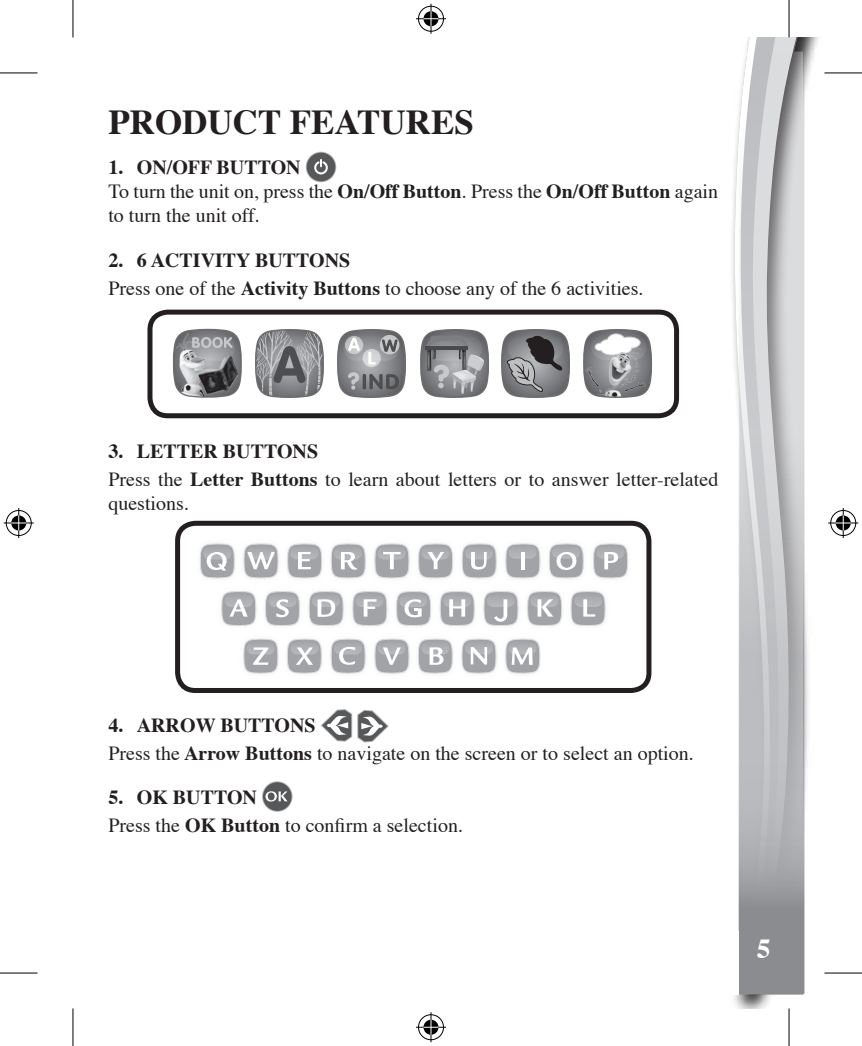
<style>
.page{position:relative;width:862px;height:1046px;background:#fff}
.page>*{position:absolute;margin:0;border:0;box-sizing:border-box;transform-origin:0 0}
.Headline{font:700 35px "Times";color:#231f20}
.t1{font:700 27.5px "Helvetica";color:#fff}
.point{font:20px/24px "Times";color:#231f20}
.point-2{font:700 20px "Times";color:#231f20}
.s1{font-weight:700}
.s2{font-family:"Times"}
</style>
<div class="page">
<svg style="left:788px;top:38px;width:23px;height:956px"></svg>
<svg style="left:734px;top:38px;width:38px;height:362px"></svg>
<svg style="left:738px;top:52px;width:65px;height:942px;background:#c0c0c3"></svg>
<svg style="left:306px;top:152px;width:30px;height:30px"></svg>
<div style="left:307px;top:153px;width:28px;height:28px;background:#57585a;border-radius:50%"></div>
<svg style="left:314px;top:159px;width:14px;height:15px"></svg>
<svg style="left:172px;top:328px;width:70px;height:70px"></svg>
<svg style="left:337px;top:329px;width:69px;height:69px;background:#949597"></svg>
<svg style="left:255px;top:329px;width:69px;height:69px;background:#909193"></svg>
<svg style="left:583px;top:329px;width:70px;height:69px"></svg>
<svg style="left:501px;top:329px;width:69px;height:69px;background:#7f8082"></svg>
<svg style="left:420px;top:329px;width:69px;height:69px;background:#919295"></svg>
<img style="left:195px;top:355px;width:47px;height:43px">
<div style="left:147px;top:310px;width:532px;height:108px;border:5px solid #231f20;border-radius:18px"></div>
<svg style="left:505px;top:543px;width:36px;height:36px"></svg>
<div style="left:508px;top:546px;width:28px;height:13px;background:#adafb2;border-radius:6px"></div>
<svg style="left:243px;top:543px;width:36px;height:36px"></svg>
<svg style="left:287px;top:543px;width:36px;height:36px"></svg>
<svg style="left:330px;top:543px;width:36px;height:36px"></svg>
<svg style="left:374px;top:543px;width:36px;height:36px"></svg>
<svg style="left:418px;top:543px;width:35px;height:36px"></svg>
<svg style="left:461px;top:543px;width:36px;height:36px"></svg>
<hr style="left:521px;top:552px;width:3px;height:17px;background:#fff">
<svg style="left:548px;top:543px;width:36px;height:36px"></svg>
<svg style="left:593px;top:543px;width:35px;height:36px"></svg>
<svg style="left:199px;top:543px;width:36px;height:36px"></svg>
<svg style="left:330px;top:638px;width:36px;height:36px"></svg>
<svg style="left:374px;top:638px;width:36px;height:36px"></svg>
<svg style="left:505px;top:638px;width:36px;height:36px"></svg>
<svg style="left:243px;top:638px;width:36px;height:36px"></svg>
<svg style="left:286px;top:638px;width:36px;height:36px"></svg>
<svg style="left:461px;top:638px;width:36px;height:36px"></svg>
<svg style="left:417px;top:638px;width:36px;height:36px"></svg>
<svg style="left:308px;top:591px;width:36px;height:35px"></svg>
<svg style="left:352px;top:591px;width:36px;height:35px"></svg>
<svg style="left:265px;top:591px;width:35px;height:35px"></svg>
<svg style="left:483px;top:591px;width:36px;height:35px"></svg>
<svg style="left:439px;top:591px;width:36px;height:35px"></svg>
<svg style="left:570px;top:591px;width:36px;height:35px"></svg>
<svg style="left:396px;top:591px;width:35px;height:35px"></svg>
<svg style="left:527px;top:591px;width:35px;height:35px"></svg>
<svg style="left:221px;top:591px;width:36px;height:35px"></svg>
<div style="left:175px;top:521px;width:476px;height:172px;border:5px solid #231f20;border-radius:18px"></div>
<svg style="left:321px;top:709px;width:68px;height:33px"></svg>
<svg style="left:262px;top:781px;width:30px;height:31px"></svg>
<div style="left:263px;top:782px;width:28px;height:29px;background:#57585a;border-radius:50%"></div>
<svg style="left:265px;top:791px;width:22px;height:10px"></svg>
<hr style="left:0;top:73px;width:38px;height:1px;background:#000">
<hr style="left:824px;top:73px;width:38px;height:1px;background:#000">
<hr style="left:0;top:973px;width:38px;height:1px;background:#000">
<hr style="left:824px;top:973px;width:38px;height:1px;background:#000">
<hr style="left:73px;top:0;width:1px;height:37px;background:#000">
<hr style="left:73px;top:1008px;width:1px;height:38px;background:#000">
<hr style="left:788px;top:0;width:1px;height:37px;background:#000">
<hr style="left:788px;top:1008px;width:1px;height:38px;background:#000">
<div style="left:417px;top:5px;width:28px;height:28px;border:3px solid #fff;border-radius:50%"></div>
<hr style="left:416px;top:17px;width:30px;height:3px;background:#fff">
<hr style="left:429px;top:4px;width:3px;height:30px;background:#fff">
<div style="left:422px;top:10px;width:18px;height:18px;border:3px solid #fff;border-radius:50%"></div>
<div style="left:418px;top:6px;width:26px;height:26px;border:1px solid #000;border-radius:50%"></div>
<hr style="left:416px;top:18px;width:30px;height:1px;background:#000">
<hr style="left:430px;top:4px;width:1px;height:30px;background:#000">
<svg style="left:423px;top:11px;width:15px;height:15px"></svg>
<div style="left:417px;top:1013px;width:28px;height:28px;border:3px solid #fff;border-radius:50%"></div>
<hr style="left:416px;top:1026px;width:30px;height:3px;background:#fff">
<hr style="left:429px;top:1012px;width:3px;height:30px;background:#fff">
<div style="left:422px;top:1018px;width:18px;height:18px;border:3px solid #fff;border-radius:50%"></div>
<div style="left:418px;top:1014px;width:26px;height:26px;border:1px solid #000;border-radius:50%"></div>
<hr style="left:416px;top:1027px;width:30px;height:1px;background:#000">
<hr style="left:430px;top:1012px;width:1px;height:30px;background:#000">
<svg style="left:423px;top:1020px;width:15px;height:15px"></svg>
<div style="left:5px;top:509px;width:28px;height:28px;border:3px solid #fff;border-radius:50%"></div>
<hr style="left:4px;top:521px;width:30px;height:3px;background:#fff">
<hr style="left:17px;top:508px;width:3px;height:30px;background:#fff">
<div style="left:10px;top:514px;width:18px;height:18px;border:3px solid #fff;border-radius:50%"></div>
<div style="left:6px;top:510px;width:26px;height:26px;border:1px solid #000;border-radius:50%"></div>
<hr style="left:4px;top:523px;width:30px;height:1px;background:#000">
<hr style="left:18px;top:508px;width:1px;height:30px;background:#000">
<svg style="left:11px;top:515px;width:15px;height:15px"></svg>
<div style="left:829px;top:509px;width:28px;height:28px;border:3px solid #fff;border-radius:50%"></div>
<hr style="left:828px;top:521px;width:30px;height:3px;background:#fff">
<hr style="left:841px;top:508px;width:3px;height:30px;background:#fff">
<div style="left:834px;top:514px;width:18px;height:18px;border:3px solid #fff;border-radius:50%"></div>
<div style="left:830px;top:510px;width:26px;height:26px;border:1px solid #000;border-radius:50%"></div>
<hr style="left:828px;top:523px;width:30px;height:1px;background:#000">
<hr style="left:842px;top:508px;width:1px;height:30px;background:#000">
<svg style="left:835px;top:515px;width:15px;height:15px"></svg>
<p class="Headline" style="left:108px;top:98px;width:367px">PRODUCT FEATURES</p>
<p class="point-2" style="left:108px;top:154px;width:194px">1. ON/OFF BUTTON</p>
<p class="point" style="left:108px;top:181px;width:611px">To turn the unit on, press the <span class="s1">On/Off Button</span>. Press the <span class="s1">On/Off Button</span> again to turn the unit off.</p>
<p class="point-2" style="left:108px;top:247px;width:243px">2. 6 ACTIVITY BUTTONS</p>
<p class="point" style="left:108px;top:277px;width:536px">Press one of the <span class="s1">Activity Buttons</span> to choose any of the 6 activities.</p>
<p class="point-2" style="left:108px;top:438px;width:211px">3. LETTER BUTTONS</p>
<p class="point" style="left:108px;top:468px;width:611px">Press the <span class="s1">Letter Buttons</span> to learn about letters or to answer letter-related questions.</p>
<p class="point-2" style="left:108px;top:712px;width:209px">4. ARROW BUTTONS</p>
<p class="point" style="left:108px;top:742px;width:587px">Press the <span class="s1">Arrow Buttons</span> to navigate on the screen or to select an option.</p>
<p class="point-2" style="left:108px;top:784px;width:150px">5. OK BUTTON</p>
<p class="point" style="left:108px;top:814px;width:356px">Press the <span class="s1">OK Button</span> to confirm a selection.</p>
<h2 class="t1" style="left:757px;top:924px;width:21px">5 <sup>5</sup><span class="s2">5</span></h2>
</div>
